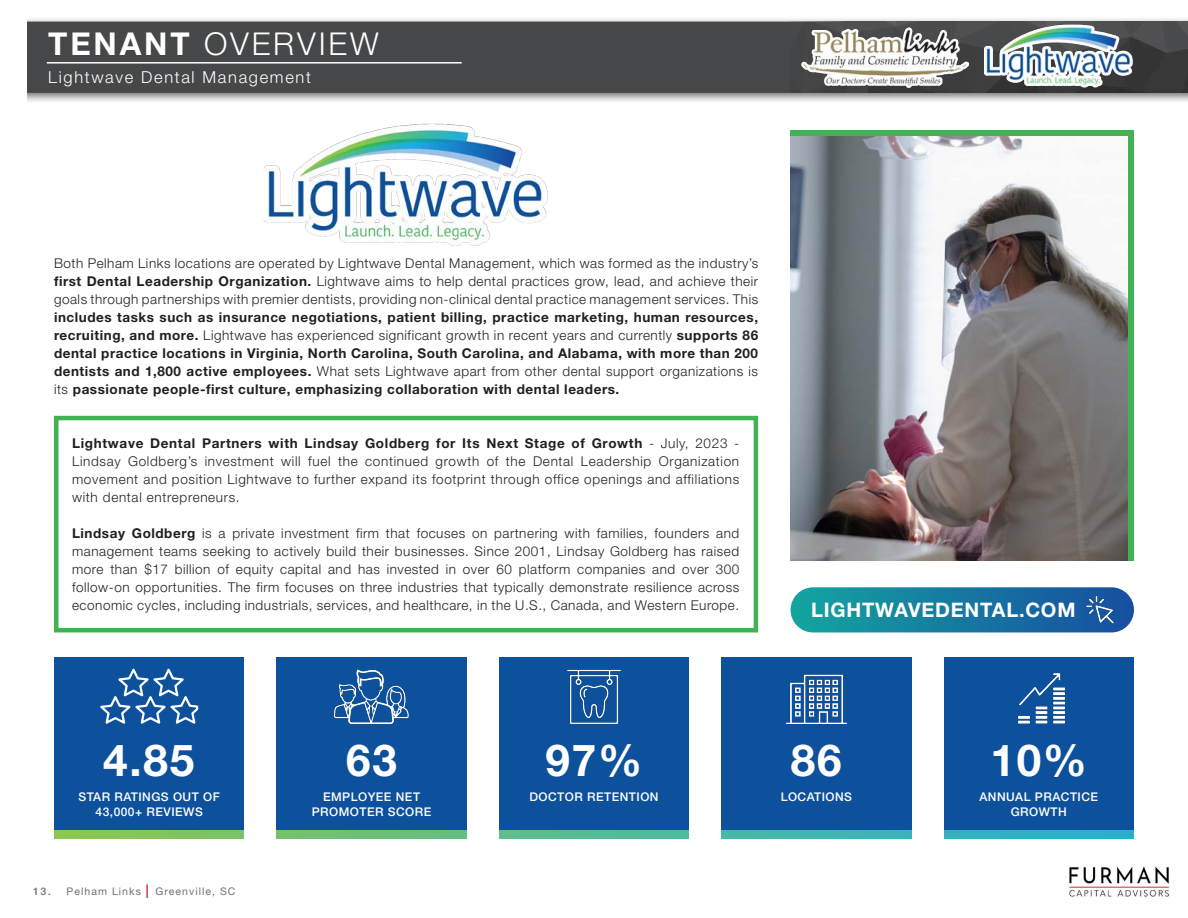
<style>
.page{position:relative;width:1188px;height:918px;background:#fff}
.page>*{position:absolute;margin:0;border:0;box-sizing:border-box;transform-origin:0 0}
.t1{font:700 44.1px "Helvetica Neue LT Std";letter-spacing:.04em;color:#fff}
.t2{font:300 31.5px "Helvetica Neue LT Std";letter-spacing:.09em;color:#fff}
.t3{font:700 19.95px "Helvetica Neue LT Std";letter-spacing:.04em;color:#fff}
.t4{font:300 16.5px "Helvetica Neue LT Std";letter-spacing:.1em;color:#fff}
.t5{font:300 13.5px/18px "Helvetica Neue LT Std";letter-spacing:.04em;color:#231f20;text-align:justify}
.t6{font:500 12px/14.4px "Helvetica Neue LT Std";letter-spacing:.04em;color:#fff;text-align:center}
.t7{font:10.5px "Helvetica Neue LT Std";letter-spacing:.1em;color:#697379}
.s1{font-weight:700}
.s2{font-weight:500}
.s3{font-weight:700;font-size:13.5px;color:#d02c40}
</style>
<div class="page">
<div style="left:0;top:17px;width:1188px;height:88px;background:#231f20;opacity:.65"></div>
<div style="left:27px;top:22px;width:1161px;height:71px;background:#464748"></div>
<div style="left:0;top:5px;width:27px;height:103px;background:#fff"></div>
<hr style="left:47px;top:62px;width:415px;height:2px;background:#fff">
<img style="left:1069px;top:866px;width:101px;height:31px">
<img style="left:791px;top:22px;width:396px;height:71px">
<img style="left:801px;top:27px;width:167px;height:60px">
<img style="left:985px;top:24px;width:148px;height:63px">
<div style="left:54px;top:657px;width:190px;height:182px;background:#0d519c"></div>
<div style="left:276px;top:657px;width:191px;height:182px;background:#0d519c"></div>
<div style="left:499px;top:657px;width:190px;height:182px;background:#0d519c"></div>
<div style="left:721px;top:657px;width:191px;height:182px;background:#0d519c"></div>
<div style="left:944px;top:657px;width:190px;height:182px;background:#0d519c"></div>
<div style="left:791px;top:130px;width:343px;height:431px;background:#40b453"></div>
<svg style="left:54px;top:831px;width:1080px;height:8px;background:#56bb93"></svg>
<img style="left:264px;top:124px;width:284px;height:121px">
<img style="left:567px;top:669px;width:54px;height:55px">
<img style="left:333px;top:669px;width:76px;height:56px">
<img style="left:786px;top:674px;width:61px;height:50px">
<img style="left:1017px;top:673px;width:49px;height:51px">
<svg style="left:100px;top:668px;width:99px;height:56px"></svg>
<div style="left:54px;top:416px;width:704px;height:216px;border:4px solid #40b453"></div>
<img style="left:791px;top:136px;width:337px;height:425px">
<div style="left:791px;top:587px;width:343px;height:45px;background:linear-gradient(to right,#14a4a0,#184da1);border-radius:23px"></div>
<img style="left:1084px;top:596px;width:31px;height:28px">
<div style="left:244px;top:646px;width:32px;height:200px;background:#fff"></div>
<div style="left:467px;top:646px;width:32px;height:200px;background:#fff"></div>
<div style="left:689px;top:646px;width:32px;height:200px;background:#fff"></div>
<div style="left:912px;top:646px;width:32px;height:200px;background:#fff"></div>
<p class="t2" style="left:48px;top:24px;width:332px"><span class="s1">TENANT</span> OVERVIEW</p>
<p class="t4" style="left:48px;top:67px;width:264px">Lightwave Dental Management</p>
<p class="t5" style="left:54px;top:254px;width:706px">Both Pelham Links locations are operated by Lightwave Dental Management, which was formed as the industry’s <span class="s1">first Dental Leadership Organization.</span> Lightwave aims to help dental practices grow, lead, and achieve their goals through partnerships with premier dentists, providing non-clinical dental practice management services. This <span class="s1">includes tasks such as insurance negotiations, patient billing, practice marketing, human resources, recruiting, and more.</span> Lightwave has experienced significant growth in recent years and currently <span class="s1">supports 86 dental practice locations in Virginia, North Carolina, South Carolina, and Alabama, with more than 200 dentists and 1,800 active employees.</span> What sets Lightwave apart from other dental support organizations is its <span class="s1">passionate people-first culture, emphasizing collaboration with dental leaders.</span></p>
<p class="t5" style="left:72px;top:434px;width:669px"><span class="s1">Lightwave Dental Partners with Lindsay Goldberg for Its Next Stage of Growth</span> - July, 2023 - Lindsay Goldberg’s investment will fuel the continued growth of the Dental Leadership Organization movement and position Lightwave to further expand its footprint through office openings and affiliations with dental entrepreneurs.</p>
<p class="t5" style="left:72px;top:524px;width:669px"><span class="s1">Lindsay Goldberg</span> is a private investment firm that focuses on partnering with families, founders and management teams seeking to actively build their businesses. Since 2001, Lindsay Goldberg has raised more than $17 billion of equity capital and has invested in over 60 platform companies and over 300 follow-on opportunities. The firm focuses on three industries that typically demonstrate resilience across economic cycles, including industrials, services, and healthcare, in the U.S., Canada, and Western Europe.</p>
<p class="t3" style="left:811px;top:598px;width:266px">LIGHTWAVEDENTAL.COM</p>
<p class="t1" style="left:103px;top:733px;width:93px">4.85</p>
<p class="t1" style="left:346px;top:733px;width:52px">63</p>
<p class="t1" style="left:546px;top:733px;width:98px">97%</p>
<p class="t1" style="left:791px;top:733px;width:52px">86</p>
<p class="t1" style="left:990px;top:733px;width:98px">10%</p>
<p class="t6" style="left:79px;top:790px;width:143px">STAR RATINGS OUT OF<br>43,000+ REVIEWS</p>
<p class="t6" style="left:312px;top:790px;width:121px">EMPLOYEE NET<br>PROMOTER SCORE</p>
<p class="t6" style="left:529px;top:790px;width:131px">DOCTOR RETENTION</p>
<p class="t6" style="left:781px;top:790px;width:73px">LOCATIONS</p>
<p class="t6" style="left:979px;top:790px;width:120px">ANNUAL PRACTICE<br>GROWTH</p>
<p class="t7" style="left:33px;top:885px;width:204px"><span class="s2">13.</span> Pelham Links <span class="s3">|</span> Greenville, SC</p>
</div>
